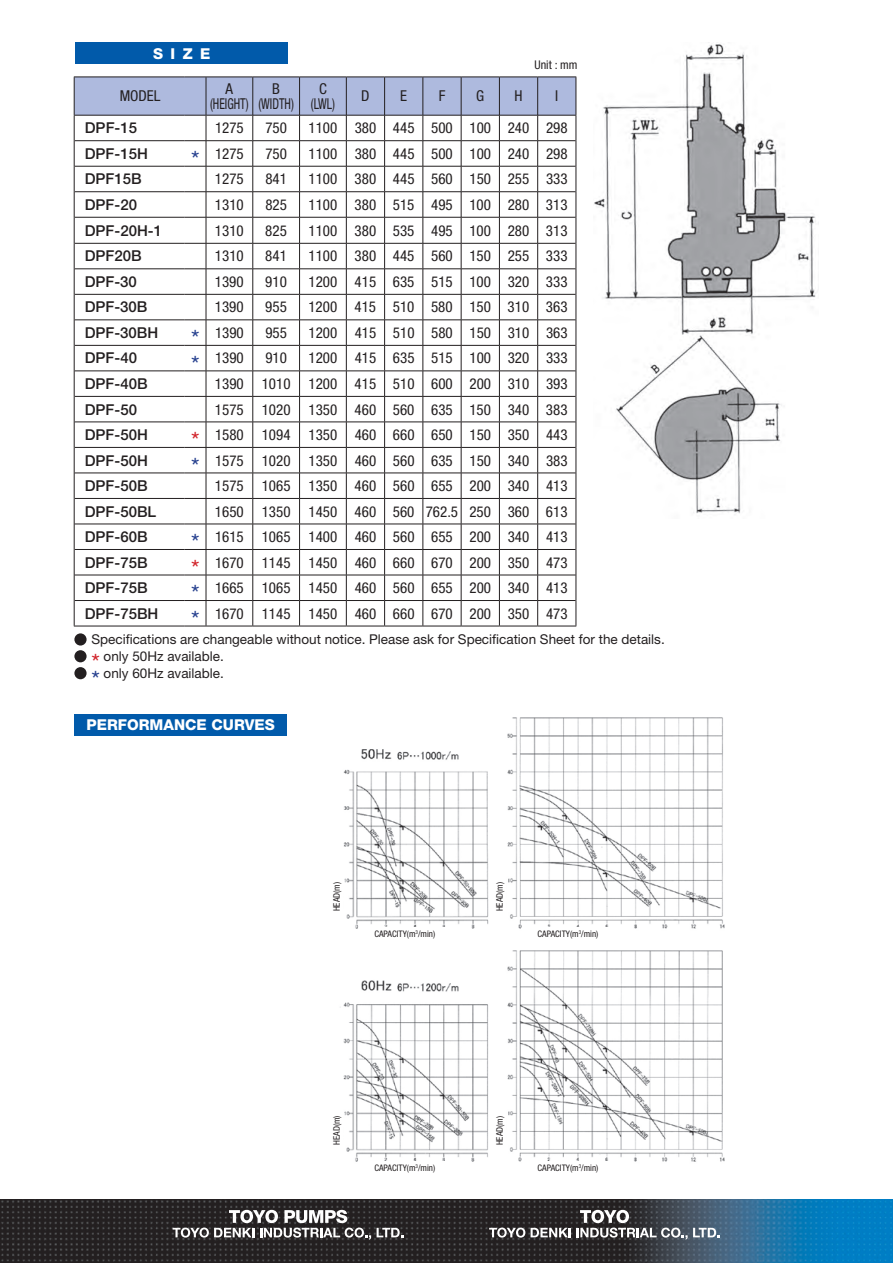
<style>
.page{position:relative;width:893px;height:1263px;background:#fff}
.page>*{position:absolute;margin:0;border:0;box-sizing:border-box;transform-origin:0 0}
.t1{font:condensed 15px/15px "Helvetica Neue";color:#231f20;text-align:center}
.t2{font:500 15px "Helvetica Neue";color:#231f20}
.t3{font:800 15px "Helvetica Neue";color:#fff}
.t4{font:13.5px/17px "Helvetica Neue";color:#231f20}
.t5{font:condensed 12px "Helvetica Neue";color:#231f20}
.t6{font:condensed 9px "Helvetica Neue";color:#231f20}
.s1{font-stretch:normal;font-size:24px;color:#253f8e}
.s2{font-stretch:normal;font-size:24px;color:#d1232a}
.s3{font-size:24px;color:#d1232a}
.s4{font-size:24px;color:#253f8e}
</style>
<div class="page">
<img style="left:0;top:1199px;width:893px;height:64px">
<div style="left:75px;top:43px;width:213px;height:21px;background:#015aaa"></div>
<div style="left:74px;top:714px;width:213px;height:22px;background:#015aaa"></div>
<svg style="left:74px;top:77px;width:503px;height:550px"></svg>
<hr style="left:206px;top:77px;width:1px;height:38px;background:#231f20">
<hr style="left:253px;top:77px;width:1px;height:38px;background:#231f20">
<hr style="left:299px;top:77px;width:1px;height:38px;background:#231f20">
<hr style="left:346px;top:77px;width:1px;height:38px;background:#231f20">
<hr style="left:384px;top:77px;width:1px;height:38px;background:#231f20">
<hr style="left:423px;top:77px;width:1px;height:38px;background:#231f20">
<hr style="left:461px;top:77px;width:1px;height:38px;background:#231f20">
<hr style="left:499px;top:77px;width:1px;height:38px;background:#231f20">
<hr style="left:537px;top:77px;width:1px;height:38px;background:#231f20">
<svg style="left:173px;top:1210px;width:198px;height:29px"></svg>
<svg style="left:377px;top:1228px;width:26px;height:9px"></svg>
<svg style="left:489px;top:1227px;width:36px;height:10px"></svg>
<svg style="left:531px;top:1210px;width:189px;height:29px"></svg>
<img style="left:594px;top:44px;width:225px;height:471px">
<img style="left:507px;top:717px;width:218px;height:212px">
<img style="left:343px;top:749px;width:146px;height:180px">
<img style="left:507px;top:950px;width:218px;height:212px">
<img style="left:340px;top:980px;width:148px;height:182px">
<div style="left:74px;top:633px;width:13px;height:12px;background:#231f20;border-radius:50%"></div>
<div style="left:74px;top:650px;width:13px;height:12px;background:#231f20;border-radius:50%"></div>
<div style="left:74px;top:667px;width:13px;height:12px;background:#231f20;border-radius:50%"></div>
<div style="left:330px;top:1098px;width:13px;height:64px;background:#fff"></div>
<div style="left:362px;top:927px;width:85px;height:13px;background:#fff"></div>
<div style="left:362px;top:1161px;width:85px;height:13px;background:#fff"></div>
<div style="left:525px;top:927px;width:85px;height:13px;background:#fff"></div>
<div style="left:525px;top:1161px;width:85px;height:13px;background:#fff"></div>
<p class="t3" style="left:153px;top:44px;width:59px">SIZE</p>
<p class="t5" style="left:534px;top:58px;width:44px">Unit : mm</p>
<p class="t1" style="left:120px;top:88px;width:42px">MODEL</p>
<p class="t1" style="left:210px;top:81px;width:40px">A (HEIGHT)</p>
<p class="t1" style="left:258px;top:81px;width:37px">B (WIDTH)</p>
<p class="t1" style="left:311px;top:81px;width:26px">C (LWL)</p>
<p class="t1" style="left:361px;top:88px;width:10px">D</p>
<p class="t1" style="left:400px;top:88px;width:8px">E</p>
<p class="t1" style="left:439px;top:88px;width:8px">F</p>
<p class="t1" style="left:476px;top:88px;width:10px">G</p>
<p class="t1" style="left:514px;top:88px;width:10px">H</p>
<p class="t1" style="left:555px;top:88px;width:5px">I</p>
<p class="t2" style="left:85px;top:119px;width:54px">DPF-15</p>
<p class="t1" style="left:215px;top:120px;width:30px">1275</p>
<p class="t1" style="left:265px;top:120px;width:23px">750</p>
<p class="t1" style="left:309px;top:120px;width:261px">1100 380 445 500 100 240 298</p>
<p class="t2" style="left:85px;top:145px;width:65px">DPF-15H</p>
<p class="t1" style="left:191px;top:146px;width:54px"><span class="s1">*</span> 1275</p>
<p class="t1" style="left:265px;top:146px;width:23px">750</p>
<p class="t1" style="left:309px;top:146px;width:261px">1100 380 445 500 100 240 298</p>
<p class="t2" style="left:85px;top:170px;width:58px">DPF15B</p>
<p class="t1" style="left:215px;top:171px;width:30px">1275</p>
<p class="t1" style="left:265px;top:171px;width:23px">841</p>
<p class="t1" style="left:309px;top:171px;width:261px">1100 380 445 560 150 255 333</p>
<p class="t2" style="left:85px;top:196px;width:54px">DPF-20</p>
<p class="t1" style="left:215px;top:197px;width:30px">1310</p>
<p class="t1" style="left:265px;top:197px;width:23px">825</p>
<p class="t1" style="left:308px;top:197px;width:261px">1100 380 515 495 100 280 313</p>
<p class="t2" style="left:85px;top:221px;width:79px">DPF-20H-1</p>
<p class="t1" style="left:215px;top:223px;width:30px">1310</p>
<p class="t1" style="left:265px;top:223px;width:23px">825</p>
<p class="t1" style="left:308px;top:223px;width:261px">1100 380 535 495 100 280 313</p>
<p class="t2" style="left:85px;top:247px;width:58px">DPF20B</p>
<p class="t1" style="left:215px;top:249px;width:30px">1310</p>
<p class="t1" style="left:265px;top:249px;width:23px">841</p>
<p class="t1" style="left:308px;top:249px;width:261px">1100 380 445 560 150 255 333</p>
<p class="t2" style="left:85px;top:273px;width:54px">DPF-30</p>
<p class="t1" style="left:215px;top:274px;width:30px">1390</p>
<p class="t1" style="left:265px;top:274px;width:23px">910</p>
<p class="t1" style="left:308px;top:274px;width:261px">1200 415 635 515 100 320 333</p>
<p class="t2" style="left:85px;top:298px;width:64px">DPF-30B</p>
<p class="t1" style="left:215px;top:300px;width:30px">1390</p>
<p class="t1" style="left:265px;top:300px;width:23px">955</p>
<p class="t1" style="left:308px;top:300px;width:261px">1200 415 510 580 150 310 363</p>
<p class="t2" style="left:85px;top:324px;width:75px">DPF-30BH</p>
<p class="t1" style="left:191px;top:325px;width:54px"><span class="s1">*</span> 1390</p>
<p class="t1" style="left:265px;top:325px;width:23px">955</p>
<p class="t1" style="left:309px;top:325px;width:261px">1200 415 510 580 150 310 363</p>
<p class="t2" style="left:85px;top:349px;width:54px">DPF-40</p>
<p class="t1" style="left:191px;top:351px;width:54px"><span class="s1">*</span> 1390</p>
<p class="t1" style="left:265px;top:351px;width:23px">910</p>
<p class="t1" style="left:309px;top:351px;width:261px">1200 415 635 515 100 320 333</p>
<p class="t2" style="left:85px;top:375px;width:64px">DPF-40B</p>
<p class="t1" style="left:215px;top:376px;width:354px">1390 1010 1200 415 510 600 200 310 393</p>
<p class="t2" style="left:85px;top:400px;width:54px">DPF-50</p>
<p class="t1" style="left:215px;top:402px;width:354px">1575 1020 1350 460 560 635 150 340 383</p>
<p class="t2" style="left:85px;top:426px;width:65px">DPF-50H</p>
<p class="t1" style="left:191px;top:427px;width:378px"><span class="s2">*</span> 1580 1094 1350 460 660 650 150 350 443</p>
<p class="t2" style="left:85px;top:451px;width:65px">DPF-50H</p>
<p class="t1" style="left:191px;top:453px;width:378px"><span class="s1">*</span> 1575 1020 1350 460 560 635 150 340 383</p>
<p class="t2" style="left:85px;top:477px;width:64px">DPF-50B</p>
<p class="t1" style="left:215px;top:478px;width:354px">1575 1065 1350 460 560 655 200 340 413</p>
<p class="t2" style="left:85px;top:502px;width:73px">DPF-50BL</p>
<p class="t1" style="left:215px;top:504px;width:354px">1650 1350 1450 460 560 762.5 250 360 613</p>
<p class="t2" style="left:85px;top:528px;width:64px">DPF-60B</p>
<p class="t1" style="left:191px;top:529px;width:378px"><span class="s1">*</span> 1615 1065 1400 460 560 655 200 340 413</p>
<p class="t2" style="left:85px;top:553px;width:64px">DPF-75B</p>
<p class="t1" style="left:191px;top:555px;width:378px"><span class="s2">*</span> 1670 1145 1450 460 660 670 200 350 473</p>
<p class="t2" style="left:85px;top:579px;width:64px">DPF-75B</p>
<p class="t1" style="left:191px;top:580px;width:378px"><span class="s1">*</span> 1665 1065 1450 460 560 655 200 340 413</p>
<p class="t2" style="left:85px;top:604px;width:75px">DPF-75BH</p>
<p class="t1" style="left:191px;top:606px;width:378px"><span class="s1">*</span> 1670 1145 1450 460 660 670 200 350 473</p>
<p class="t4" style="left:91px;top:630px;width:575px">Specifications are changeable without notice. Please ask for Specification Sheet for the details. <span class="s3">*</span> only 50Hz available.<br><span class="s4">*</span> only 60Hz available.</p>
<p class="t3" style="left:87px;top:716px;width:190px">PERFORMANCE CURVES</p>
<p class="t6" style="left:331px;top:911px;width:31px;rotate:-90deg">HEAD(m)</p>
<p class="t6" style="left:374px;top:929px;width:62px">CAPACITY(m<sup>3</sup>/min)</p>
<p class="t6" style="left:494px;top:911px;width:31px;rotate:-90deg">HEAD(m)</p>
<p class="t6" style="left:538px;top:929px;width:62px">CAPACITY(m<sup>3</sup>/min)</p>
<p class="t6" style="left:331px;top:1145px;width:31px;rotate:-90deg">HEAD(m)</p>
<p class="t6" style="left:374px;top:1162px;width:62px">CAPACITY(m<sup>3</sup>/min)</p>
<p class="t6" style="left:494px;top:1145px;width:31px;rotate:-90deg">HEAD(m)</p>
<p class="t6" style="left:538px;top:1163px;width:62px">CAPACITY(m<sup>3</sup>/min)</p>
</div>
